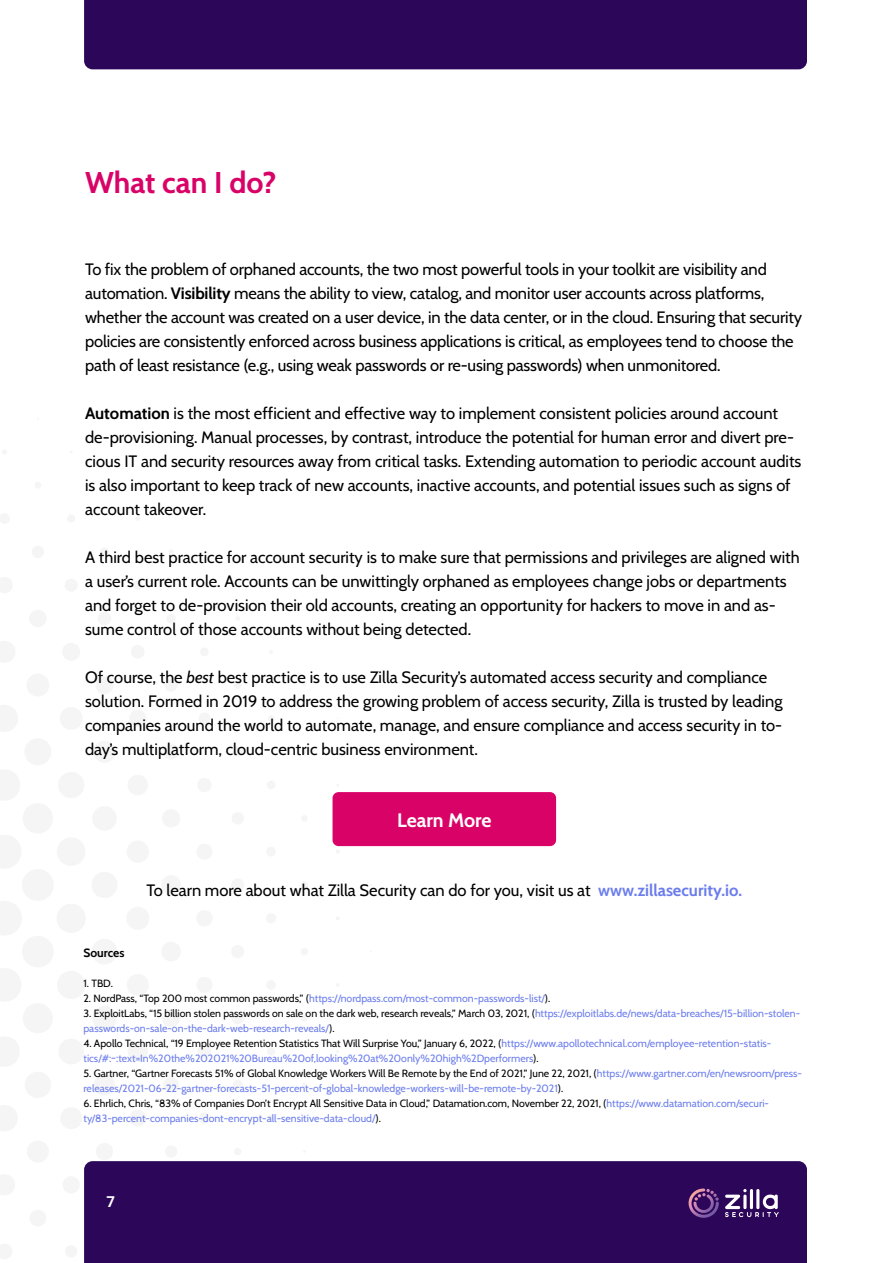
<style>
.page{position:relative;width:893px;height:1263px;background:#fff}
.page>*{position:absolute;margin:0;border:0;box-sizing:border-box;transform-origin:0 0}
.Sub_Title{font:700 30px "Cabin";color:#d90368}
.t1{font:700 19.5px "Cabin";color:#fff}
.body_text{font:16.5px/24px "Cabin";color:#000}
.t2{font:700 15px "Roboto";color:#fff}
.body_text-2{font:700 12px "Cabin";color:#000}
.body_text-3{font:10.5px/15px "Cabin";color:#6b7ded}
.body_text-4{font:10.5px/15px "Cabin";color:#000}
.s1{font-weight:700}
.s2{font-style:italic}
.s3{font-weight:700;color:#6b7ded}
.s4{color:#000}
.s5{color:#6b7ded}
</style>
<div class="page">
<div style="left:84px;top:0;width:723px;height:69px;background:#2c0659"></div>
<div style="left:84px;top:1161px;width:723px;height:102px;background:#2c0659"></div>
<svg style="left:688px;top:1188px;width:31px;height:30px"></svg>
<svg style="left:725px;top:1189px;width:54px;height:28px"></svg>
<div style="left:333px;top:792px;width:223px;height:54px;background:#d90368;border-radius:6px"></div>
<p class="Sub_Title" style="left:85px;top:159px;width:193px">What can I do?</p>
<p class="body_text" style="left:85px;top:256px;width:719px">To fix the problem of orphaned accounts, the two most powerful tools in your toolkit are visibility and automation. <span class="s1">Visibility</span> means the ability to view, catalog, and monitor user accounts across platforms, whether the account was created on a user device, in the data center, or in the cloud. Ensuring that security policies are consistently enforced across business applications is critical, as employees tend to choose the path of least resistance (e.g., using weak passwords or re-using passwords) when unmonitored.</p>
<p class="body_text" style="left:85px;top:400px;width:718px"><span class="s1">Automation</span> is the most efficient and effective way to implement consistent policies around account de-provisioning. Manual processes, by contrast, introduce the potential for human error and divert pre&shy;cious IT and security resources away from critical tasks. Extending automation to periodic account audits is also important to keep track of new accounts, inactive accounts, and potential issues such as signs of account takeover.</p>
<p class="body_text" style="left:85px;top:544px;width:716px">A third best practice for account security is to make sure that permissions and privileges are aligned with a user’s current role. Accounts can be unwittingly orphaned as employees change jobs or departments and forget to de-provision their old accounts, creating an opportunity for hackers to move in and as&shy;sume control of those accounts without being detected.</p>
<p class="body_text" style="left:85px;top:664px;width:699px">Of course, the <span class="s2">best</span> best practice is to use Zilla Security’s automated access security and compliance solution. Formed in 2019 to address the growing problem of access security, Zilla is trusted by leading companies around the world to automate, manage, and ensure compliance and access security in to&shy;day’s multiplatform, cloud-centric business environment.</p>
<p class="t1" style="left:397px;top:805px;width:96px">Learn More</p>
<p class="body_text" style="left:146px;top:877px;width:597px">To learn more about what Zilla Security can do for you, visit us at <span class="s3">www.zillasecurity.io.</span></p>
<p class="body_text-2" style="left:83px;top:943px;width:42px">Sources</p>
<p class="body_text-4" style="left:83px;top:975px;width:31px">1. TBD.</p>
<p class="body_text-3" style="left:83px;top:990px;width:468px"><span class="s4">2. NordPass, “Top 200 most common passwords,” (</span>https://nordpass.com/most-common-passwords-list/<span class="s4">).</span></p>
<p class="body_text-3" style="left:83px;top:1005px;width:718px"><span class="s4">3. ExploitLabs, “15 billion stolen passwords on sale on the dark web, research reveals,” March 03, 2021, (</span>https://exploitlabs.de/news/data-breaches/15-billion-stolen&shy;passwords-on-sale-on-the-dark-web-research-reveals/<span class="s4">).</span></p>
<p class="body_text-3" style="left:83px;top:1035px;width:689px"><span class="s4">4. Apollo Technical, “19 Employee Retention Statistics That Will Surprise You,” January 6, 2022, (</span>https://www.apollotechnical.com/employee-retention-statis&shy;tics/#:~:text=In%20the%202021%20Bureau%20of,looking%20at%20only%20high%2Dperformers<span class="s4">).</span></p>
<p class="body_text-3" style="left:83px;top:1065px;width:720px"><span class="s4">5. Gartner, “Gartner Forecasts 51% of Global Knowledge Workers Will Be Remote by the End of 2021,” June 22, 2021, (</span>https://www.gartner.com/en/newsroom/press&shy;releases/2021-06-22-gartner-forecasts-51-percent-of-global-knowledge-workers-will-be-remote-by-2021<span class="s4">).</span></p>
<p class="body_text-4" style="left:83px;top:1095px;width:687px">6. Ehrlich, Chris, “83% of Companies Don’t Encrypt All Sensitive Data in Cloud,” Datamation.com, November 22, 2021, (<span class="s5">https://www.datamation.com/securi&shy;ty/83-percent-companies-dont-encrypt-all-sensitive-data-cloud/</span>).</p>
<p class="t2" style="left:107px;top:1191px;width:10px">7</p>
</div>
